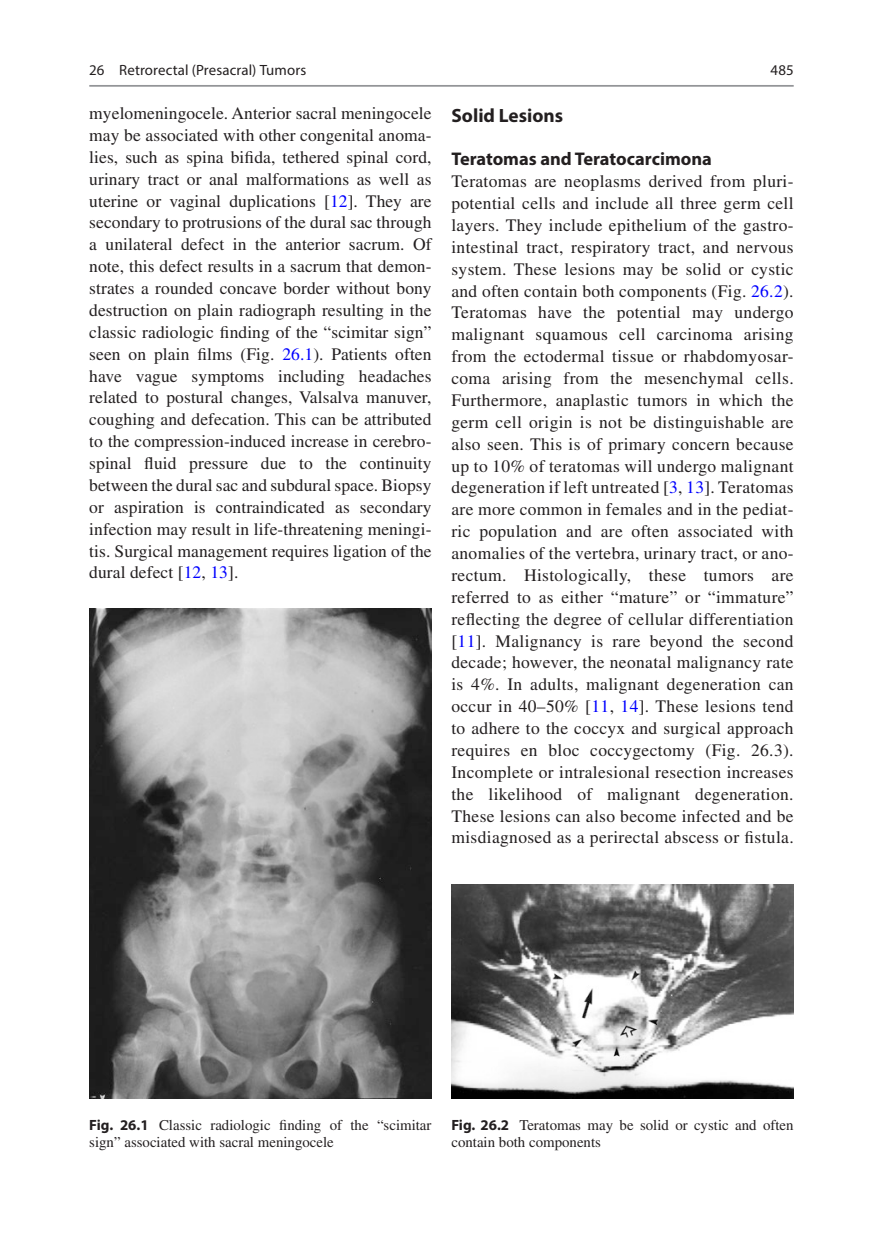
<style>
.page{position:relative;width:883px;height:1260px;background:#fff}
.page>*{position:absolute;margin:0;border:0;box-sizing:border-box;transform-origin:0 0}
.t1{font:700 19.25px "Pnkgdv Myriad Pro";color:#231f20}
.t2{font:700 18.38px "Pnkgdv Myriad Pro";color:#231f20}
.t3{font:17.5px/21.9px "Tyhgvg Times LT Std";letter-spacing:.01em;color:#231f20;text-align:justify}
.t4{font:14.88px/17.5px "Tyhgvg Times LT Std";color:#231f20}
.t5{font:14.88px "Cvggrx Myriad Pro";letter-spacing:.005em;color:#231f20}
.t6{font:14.88px "Mhkymw Myriad Pro";color:#231f20}
.s1{color:#00f}
.s2{font-family:"Pnkgdv Myriad Pro";font-weight:700}
</style>
<div class="page">
<img style="left:89px;top:608px;width:343px;height:490px">
<img style="left:452px;top:884px;width:342px;height:214px">
<hr style="left:89px;top:85px;width:705px;height:2px;background:#939598">
<p class="t5" style="left:89px;top:61px;width:219px">26 Retrorectal (Presacral) Tumors</p>
<p class="t6" style="left:771px;top:61px;width:25px">485</p>
<p class="t3" style="left:89px;top:102px;width:344px">myelomeningocele. Anterior sacral meningocele may be associated with other congenital anoma&shy;lies, such as spina bifida, tethered spinal cord, urinary tract or anal malformations as well as uterine or vaginal duplications [<span class="s1">12</span>]. They are secondary to protrusions of the dural sac through a unilateral defect in the anterior sacrum. Of note, this defect results in a sacrum that demon&shy;strates a rounded concave border without bony destruction on plain radiograph resulting in the classic radiologic finding of the “scimitar sign” seen on plain films (Fig. <span class="s1">26.1</span>). Patients often have vague symptoms including headaches related to postural changes, Valsalva manuver, coughing and defecation. This can be attributed to the compression-induced increase in cerebro&shy;spinal fluid pressure due to the continuity between the dural sac and subdural space. Biopsy or aspiration is contraindicated as secondary infection may result in life-threatening meningi&shy;tis. Surgical management requires ligation of the dural defect [<span class="s1">12</span>, <span class="s1">13</span>].</p>
<p class="t1" style="left:451px;top:102px;width:113px">Solid Lesions</p>
<p class="t2" style="left:451px;top:147px;width:262px">Teratomas and Teratocarcimona</p>
<p class="t3" style="left:451px;top:170px;width:344px">Teratomas are neoplasms derived from pluri&shy;potential cells and include all three germ cell layers. They include epithelium of the gastro&shy;intestinal tract, respiratory tract, and nervous system. These lesions may be solid or cystic and often contain both components (Fig. <span class="s1">26.2</span>).<br>Teratomas have the potential may undergo malignant squamous cell carcinoma arising from the ectodermal tissue or rhabdomyosar&shy;coma arising from the mesenchymal cells.<br>Furthermore, anaplastic tumors in which the germ cell origin is not be distinguishable are also seen. This is of primary concern because up to 10% of teratomas will undergo malignant degeneration if left untreated [<span class="s1">3</span>, <span class="s1">13</span>]. Teratomas are more common in females and in the pediat&shy;ric population and are often associated with anomalies of the vertebra, urinary tract, or ano&shy;rectum. Histologically, these tumors are referred to as either “mature” or “immature” reflecting the degree of cellular differentiation [<span class="s1">11</span>]. Malignancy is rare beyond the second decade; however, the neonatal malignancy rate is 4%. In adults, malignant degeneration can occur in 40–50% [<span class="s1">11</span>, <span class="s1">14</span>]. These lesions tend to adhere to the coccyx and surgical approach requires en bloc coccygectomy (Fig. 26.3).<br>Incomplete or intralesional resection increases the likelihood of malignant degeneration.<br>These lesions can also become infected and be misdiagnosed as a perirectal abscess or fistula.</p>
<p class="t4" style="left:89px;top:1116px;width:344px"><span class="s2">Fig. 26.1</span> Classic radiologic finding of the “scimitar sign” associated with sacral meningocele</p>
<p class="t4" style="left:451px;top:1116px;width:344px"><span class="s2">Fig. 26.2</span> Teratomas may be solid or cystic and often contain both components</p>
</div>
